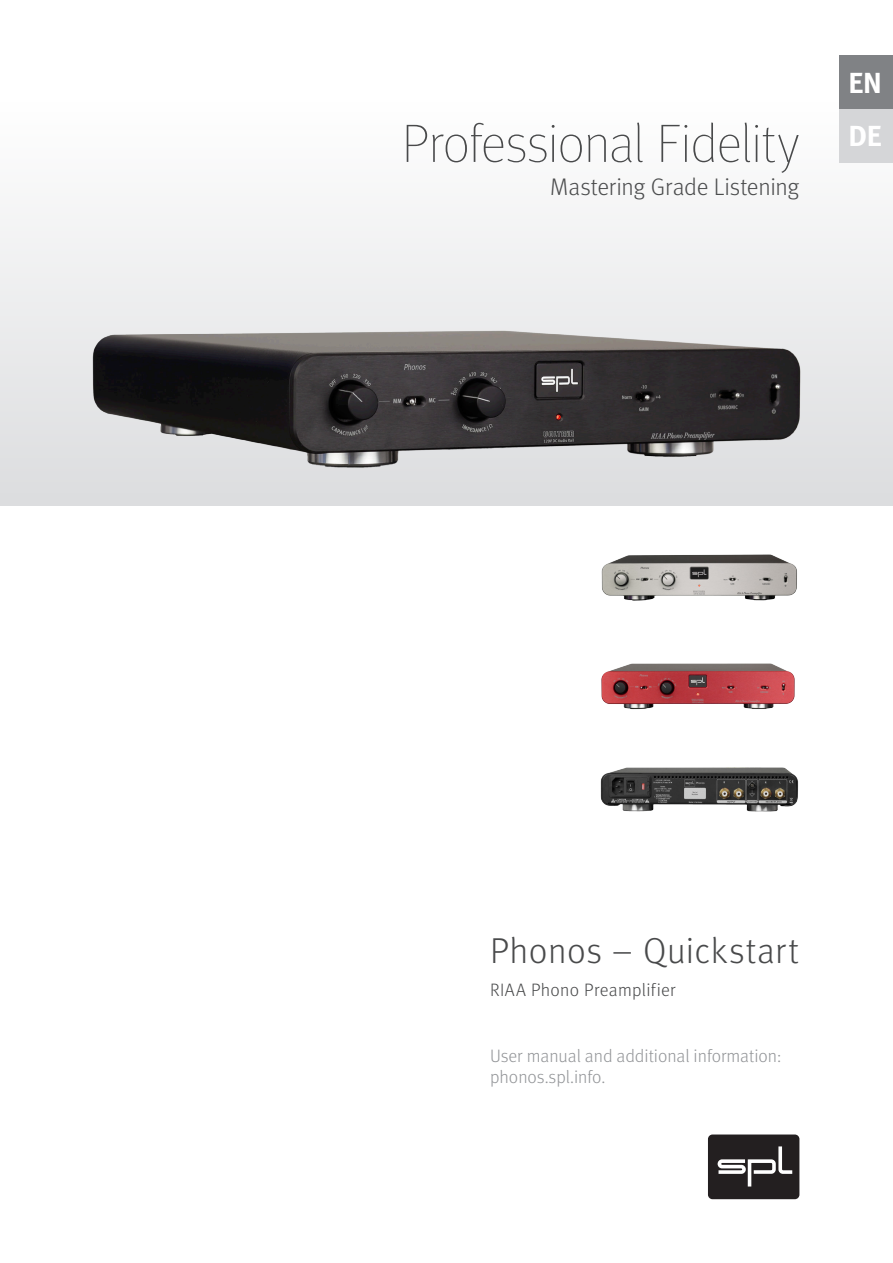
<style>
.page{position:relative;width:893px;height:1263px;background:#fff}
.page>*{position:absolute;margin:0;border:0;box-sizing:border-box;transform-origin:0 0}
.t1{font:100 54px "Meta OT";letter-spacing:-.015em;color:#494a4b}
.t2{font:300 36px "Meta OT";letter-spacing:.015em;color:#494a4b}
.t3{font:700 30px "Meta";color:#fff}
.t4{font:300 24px "Meta OT";letter-spacing:-.01em;color:#4b4c4d}
.t5{font:300 18px/21.6px "Meta OT";color:#939598}
.t6{font:300 18px "Meta OT";letter-spacing:.02em;color:#494a4b}
</style>
<div class="page">
<div style="left:0;top:102px;width:893px;height:404px;background:linear-gradient(to bottom,#fefefe,#dcdddf)"></div>
<img style="left:68px;top:308px;width:754px;height:177px">
<div style="left:708px;top:1134px;width:91px;height:65px;background:#231f20;border-radius:5px"></div>
<svg style="left:717px;top:1146px;width:76px;height:41px"></svg>
<img style="left:601px;top:663px;width:194px;height:47px">
<img style="left:601px;top:554px;width:196px;height:47px">
<img style="left:600px;top:767px;width:199px;height:45px">
<div style="left:840px;top:55px;width:53px;height:54px;background:#808285"></div>
<div style="left:840px;top:109px;width:53px;height:54px;background:#d5d6d8"></div>
<p class="t1" style="left:402px;top:113px;width:399px">Professional Fidelity</p>
<p class="t4" style="left:550px;top:172px;width:251px">Mastering Grade Listening</p>
<p class="t3" style="left:848px;top:64px;width:35px">EN</p>
<p class="t3" style="left:848px;top:118px;width:35px">DE</p>
<p class="t2" style="left:490px;top:929px;width:310px">Phonos – Quickstart</p>
<p class="t6" style="left:490px;top:979px;width:187px">RIAA Phono Preamplifier</p>
<p class="t5" style="left:490px;top:1045px;width:293px">User manual and additional information: phonos.spl.info.</p>
</div>
